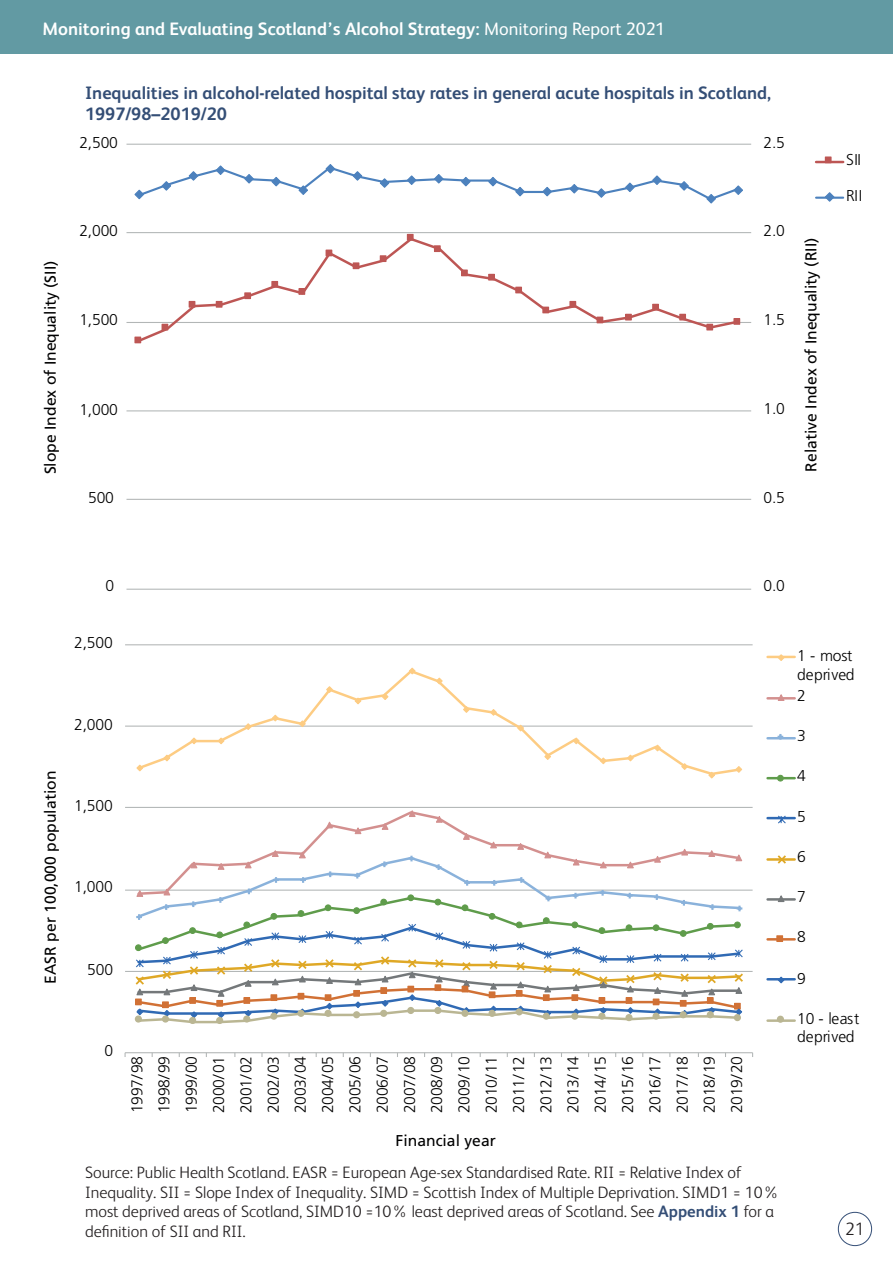
<style>
.page{position:relative;width:893px;height:1263px;background:#fff}
.page>*{position:absolute;margin:0;border:0;box-sizing:border-box;transform-origin:0 0}
.Chart_heading{font:700 18px/21px "FS Albert";color:#344e76}
.t1{font:700 18px "FS Albert";color:#fff}
.t2{font:300 18px "FS Albert";color:#231f20}
.source_text{font:300 16.5px/19.5px "FS Albert";color:#231f20}
.t3{font:300 15.75px/27.3px "Frutiger LT Std";letter-spacing:-.01em;color:#000001}
.t4{font:15.75px "Frutiger LT Std";color:#000001}
.s1{font-weight:400}
.s2{font-weight:700;color:#344e76}
</style>
<div class="page">
<div style="left:0;top:0;width:893px;height:53px;background:#629aa3"></div>
<div style="left:838px;top:1212px;width:34px;height:34px;border:1px solid #344e76;border-radius:50%"></div>
<hr style="left:126px;top:589px;width:625px;height:1px;background:#b2b6b6">
<hr style="left:126px;top:499px;width:625px;height:1px;background:#b2b6b6">
<hr style="left:126px;top:410px;width:625px;height:1px;background:#b2b6b6">
<hr style="left:126px;top:322px;width:625px;height:1px;background:#b2b6b6">
<hr style="left:126px;top:232px;width:625px;height:1px;background:#b2b6b6">
<hr style="left:126px;top:144px;width:625px;height:1px;background:#b2b6b6">
<svg style="left:137px;top:236px;width:604px;height:108px"></svg>
<div style="left:134px;top:337px;width:7px;height:6px;border:1px solid #bd5654"></div>
<svg style="left:162px;top:324px;width:6px;height:6px"></svg>
<div style="left:189px;top:301px;width:6px;height:7px;border:1px solid #bd5654"></div>
<div style="left:216px;top:301px;width:6px;height:7px;border:1px solid #bd5654"></div>
<div style="left:244px;top:292px;width:7px;height:7px;border:1px solid #bd5654"></div>
<div style="left:271px;top:281px;width:7px;height:7px;border:1px solid #bd5654"></div>
<div style="left:298px;top:288px;width:7px;height:7px;border:1px solid #bd5654"></div>
<svg style="left:326px;top:250px;width:6px;height:6px"></svg>
<div style="left:353px;top:262px;width:6px;height:7px;border:1px solid #bd5654"></div>
<div style="left:380px;top:255px;width:7px;height:7px;border:1px solid #bd5654"></div>
<div style="left:407px;top:234px;width:7px;height:7px;border:1px solid #bd5654"></div>
<div style="left:434px;top:245px;width:7px;height:7px;border:1px solid #bd5654"></div>
<div style="left:461px;top:269px;width:7px;height:7px;border:1px solid #bd5654"></div>
<div style="left:488px;top:274px;width:7px;height:7px;border:1px solid #bd5654"></div>
<div style="left:515px;top:287px;width:7px;height:6px;border:1px solid #bd5654"></div>
<div style="left:542px;top:307px;width:7px;height:6px;border:1px solid #bd5654"></div>
<div style="left:569px;top:301px;width:7px;height:7px;border:1px solid #bd5654"></div>
<div style="left:596px;top:317px;width:7px;height:6px;border:1px solid #bd5654"></div>
<div style="left:625px;top:314px;width:7px;height:6px;border:1px solid #bd5654"></div>
<div style="left:652px;top:304px;width:7px;height:6px;border:1px solid #bd5654"></div>
<div style="left:679px;top:314px;width:7px;height:6px;border:1px solid #bd5654"></div>
<div style="left:706px;top:324px;width:7px;height:6px;border:1px solid #bd5654"></div>
<div style="left:733px;top:318px;width:7px;height:7px;border:1px solid #bd5654"></div>
<svg style="left:134px;top:164px;width:598px;height:36px"></svg>
<svg style="left:678px;top:180px;width:12px;height:12px"></svg>
<svg style="left:705px;top:193px;width:12px;height:11px"></svg>
<svg style="left:732px;top:185px;width:11px;height:10px"></svg>
<hr style="left:816px;top:161px;width:27px;height:2px;background:#bd5654">
<div style="left:825px;top:156px;width:7px;height:7px;border:1px solid #bd5654"></div>
<hr style="left:816px;top:197px;width:27px;height:2px;background:#4c81bd">
<svg style="left:824px;top:192px;width:11px;height:10px"></svg>
<hr style="left:125px;top:971px;width:628px;height:1px;background:#b2b6b6">
<hr style="left:125px;top:889px;width:628px;height:2px;background:#b2b6b6">
<hr style="left:125px;top:807px;width:628px;height:1px;background:#b2b6b6">
<hr style="left:125px;top:725px;width:628px;height:2px;background:#b2b6b6">
<hr style="left:125px;top:644px;width:628px;height:1px;background:#b2b6b6">
<hr style="left:125px;top:1052px;width:628px;height:1px;background:#b2b6b6">
<svg style="left:135px;top:672px;width:607px;height:103px"></svg>
<svg style="left:135px;top:764px;width:9px;height:8px"></svg>
<svg style="left:163px;top:754px;width:8px;height:8px"></svg>
<svg style="left:190px;top:736px;width:8px;height:9px"></svg>
<svg style="left:217px;top:736px;width:8px;height:9px"></svg>
<svg style="left:244px;top:722px;width:9px;height:9px"></svg>
<svg style="left:271px;top:714px;width:9px;height:8px"></svg>
<svg style="left:298px;top:719px;width:9px;height:9px"></svg>
<svg style="left:325px;top:685px;width:9px;height:9px"></svg>
<svg style="left:354px;top:697px;width:8px;height:8px"></svg>
<svg style="left:381px;top:692px;width:8px;height:9px"></svg>
<svg style="left:408px;top:667px;width:9px;height:8px"></svg>
<svg style="left:435px;top:677px;width:9px;height:8px"></svg>
<svg style="left:462px;top:705px;width:9px;height:9px"></svg>
<svg style="left:489px;top:708px;width:9px;height:9px"></svg>
<svg style="left:516px;top:724px;width:9px;height:8px"></svg>
<svg style="left:543px;top:752px;width:9px;height:9px"></svg>
<svg style="left:572px;top:736px;width:9px;height:9px"></svg>
<svg style="left:599px;top:756px;width:9px;height:9px"></svg>
<svg style="left:626px;top:754px;width:9px;height:8px"></svg>
<svg style="left:653px;top:744px;width:9px;height:8px"></svg>
<svg style="left:680px;top:762px;width:9px;height:9px"></svg>
<svg style="left:707px;top:771px;width:9px;height:8px"></svg>
<svg style="left:734px;top:765px;width:9px;height:9px"></svg>
<svg style="left:134px;top:810px;width:608px;height:214px"></svg>
<div style="left:652px;top:1012px;width:8px;height:8px;border:1px solid #bab693;border-radius:50%"></div>
<svg style="left:678px;top:971px;width:13px;height:47px"></svg>
<div style="left:680px;top:1011px;width:7px;height:7px;border:1px solid #bab693;border-radius:50%"></div>
<svg style="left:706px;top:973px;width:12px;height:44px"></svg>
<div style="left:707px;top:1011px;width:7px;height:7px;border:1px solid #bab693;border-radius:50%"></div>
<svg style="left:734px;top:1003px;width:9px;height:17px"></svg>
<div style="left:734px;top:1014px;width:7px;height:7px;border:1px solid #bab693;border-radius:50%"></div>
<hr style="left:768px;top:656px;width:27px;height:2px;background:#fdcc83">
<svg style="left:777px;top:654px;width:8px;height:7px"></svg>
<hr style="left:768px;top:697px;width:27px;height:2px;background:#d3908f">
<svg style="left:776px;top:694px;width:10px;height:7px"></svg>
<hr style="left:768px;top:737px;width:27px;height:2px;background:#8ab2db">
<svg style="left:778px;top:734px;width:5px;height:6px"></svg>
<hr style="left:768px;top:777px;width:27px;height:2px;background:#5f9c4b">
<div style="left:777px;top:775px;width:7px;height:6px;border:1px solid #5f9c4b;border-radius:50%"></div>
<hr style="left:768px;top:817px;width:27px;height:2px;background:#306ab4">
<svg style="left:777px;top:815px;width:10px;height:9px"></svg>
<hr style="left:768px;top:858px;width:27px;height:3px;background:#dfa826">
<svg style="left:776px;top:855px;width:12px;height:9px"></svg>
<hr style="left:768px;top:898px;width:27px;height:3px;background:#74787a">
<svg style="left:776px;top:895px;width:10px;height:8px"></svg>
<hr style="left:768px;top:938px;width:27px;height:2px;background:#d17135">
<div style="left:776px;top:935px;width:7px;height:7px;border:1px solid #d17135"></div>
<hr style="left:768px;top:978px;width:27px;height:2px;background:#306ab4">
<svg style="left:777px;top:976px;width:8px;height:8px"></svg>
<hr style="left:768px;top:1019px;width:27px;height:3px;background:#bab693">
<div style="left:777px;top:1016px;width:7px;height:7px;border:1px solid #bab693;border-radius:50%"></div>
<p class="t1" style="left:43px;top:17px;width:624px">Monitoring and Evaluating Scotland’s Alcohol Strategy: <span class="s1">Monitoring Report 2021</span></p>
<p class="Chart_heading" style="left:85px;top:82px;width:688px">Inequalities in alcohol-related hospital stay rates in general acute hospitals in Scotland,<br>1997/98–2019/20</p>
<p class="t3" style="left:79px;top:129px;width:40px">2,500</p>
<p class="t3" style="left:763px;top:129px;width:23px">2.5</p>
<p class="t4" style="left:41px;top:474px;width:215px;rotate:-90deg">Slope Index of Inequality (SII)</p>
<p class="t3" style="left:79px;top:217px;width:40px">2,000</p>
<p class="t3" style="left:79px;top:306px;width:40px">1,500</p>
<p class="t3" style="left:79px;top:396px;width:40px">1,000</p>
<p class="t3" style="left:88px;top:484px;width:27px">500</p>
<p class="t3" style="left:763px;top:217px;width:23px">2.0</p>
<p class="t3" style="left:763px;top:306px;width:23px">1.5</p>
<p class="t3" style="left:763px;top:396px;width:23px">1.0</p>
<p class="t3" style="left:763px;top:484px;width:23px">0.5</p>
<p class="t4" style="left:802px;top:471px;width:235px;rotate:-90deg">Relative Index of Inequality (RII)</p>
<p class="t3" style="left:846px;top:146px;width:16px">SII</p>
<p class="t3" style="left:846px;top:182px;width:18px">RII</p>
<p class="t3" style="left:106px;top:572px;width:10px">0</p>
<p class="t3" style="left:763px;top:572px;width:23px">0.0</p>
<p class="t3" style="left:74px;top:629px;width:40px">2,500</p>
<p class="t3" style="left:74px;top:711px;width:40px">2,000</p>
<p class="t4" style="left:41px;top:983px;width:214px;rotate:-90deg">EASR per 100,000 population</p>
<p class="t3" style="left:74px;top:792px;width:40px">1,500</p>
<p class="t3" style="left:74px;top:873px;width:40px">1,000</p>
<p class="t3" style="left:87px;top:956px;width:27px">500</p>
<p class="t3" style="left:105px;top:1037px;width:10px">0</p>
<p class="t3" style="left:123px;top:1113px;width:59px;text-align:justify;rotate:-90deg">1997/98<br>1998/99<br>1999/00<br>2000/01<br>2001/02<br>2002/03<br>2003/04<br>2004/05<br>2005/06<br>2006/07<br>2007/08<br>2008/09<br>2009/10<br>2010/11<br>2011/12<br>2012/13<br>2013/14<br>2014/15<br>2015/16<br>2016/17<br>2017/18<br>2018/19<br>2019/20</p>
<p class="t4" style="left:396px;top:1131px;width:102px">Financial year</p>
<p class="source_text" style="left:85px;top:1162px;width:696px">Source: Public Health Scotland. EASR = European Age-sex Standardised Rate. RII = Relative Index of Inequality. SII = Slope Index of Inequality. SIMD = Scottish Index of Multiple Deprivation. SIMD1 = 10% most deprived areas of Scotland, SIMD10 =10% least deprived areas of Scotland. See <span class="s2">Appendix 1</span> for a definition of SII and RII.</p>
<p class="t3" style="left:797px;top:647px;width:59px;line-height:18.6px">1 - most deprived</p>
<p class="t3" style="left:797px;top:682px;width:10px">2</p>
<p class="t3" style="left:797px;top:722px;width:10px">3</p>
<p class="t3" style="left:797px;top:762px;width:10px">4</p>
<p class="t3" style="left:797px;top:803px;width:10px">5</p>
<p class="t3" style="left:797px;top:843px;width:10px">6</p>
<p class="t3" style="left:797px;top:883px;width:10px">7</p>
<p class="t3" style="left:797px;top:923px;width:10px">8</p>
<p class="t3" style="left:797px;top:965px;width:10px">9</p>
<p class="t3" style="left:797px;top:1009px;width:64px;line-height:18.6px">10 - least deprived</p>
<p class="t2" style="left:845px;top:1217px;width:21px">21</p>
</div>
